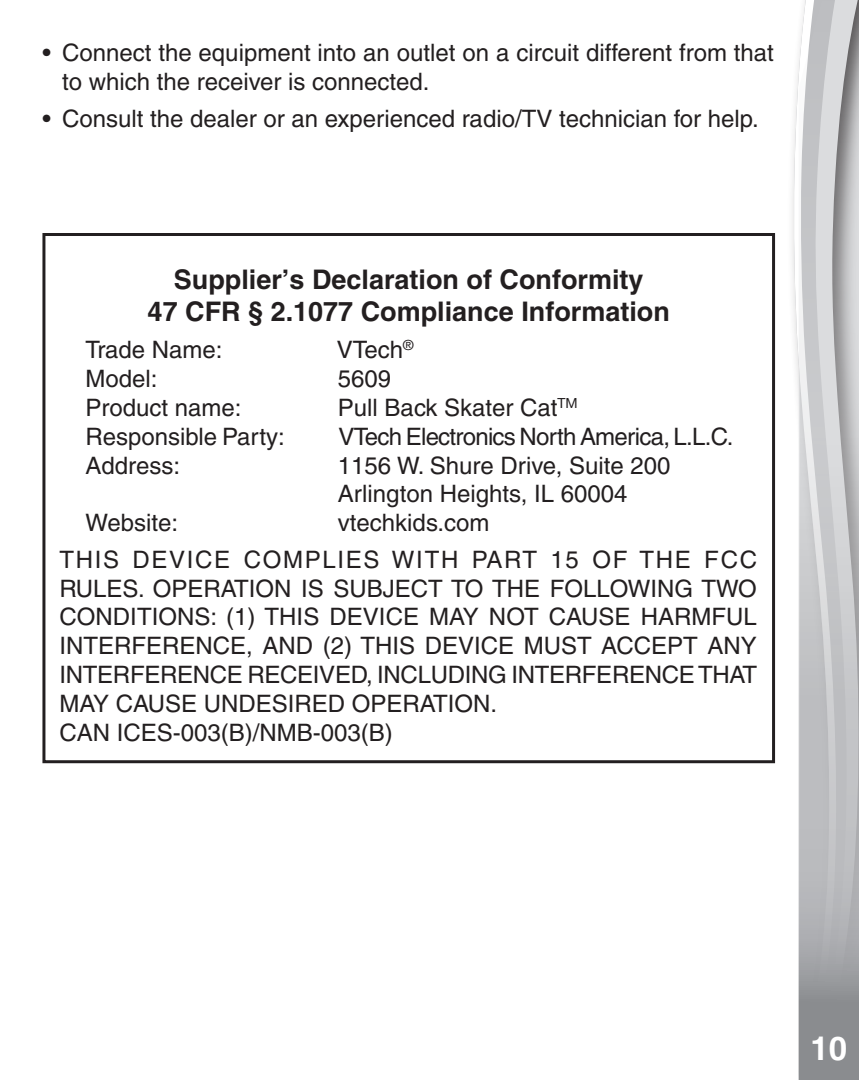
<style>
.page{position:relative;width:859px;height:1080px;background:#fff}
.page>*{position:absolute;margin:0;border:0;box-sizing:border-box;transform-origin:0 0}
.t1{font:700 33px "Helvetica";color:#fff}
.Body_text_1{font:700 27px "Helvetica";color:#231f20}
.Body_text_1-2{font:500 24px/28.8px "Helvetica";color:#231f20;text-align:justify}
.body{font:500 24px/28.8px "Helvetica";color:#231f20}
.Body_text_1-3{font:500 24px "Helvetica";letter-spacing:-.03em;color:#231f20}
</style>
<div class="page">
<svg style="left:793px;top:58px;width:6px;height:971px"></svg>
<svg style="left:799px;top:0;width:60px;height:1080px;background:#bebfc1"></svg>
<svg style="left:798px;top:1029px;width:1px;height:51px"></svg>
<div style="left:42px;top:233px;width:733px;height:530px;border:3px solid #231f20"></div>
<p class="body" style="left:62px;top:38px;width:713px;text-indent:-20px">• Connect the equipment into an outlet on a circuit different from that to which the receiver is connected.</p>
<p class="body" style="left:42px;top:104px;width:718px">• Consult the dealer or an experienced radio/TV technician for help.</p>
<p class="Body_text_1" style="left:174px;top:263px;width:471px">Supplier’s Declaration of Conformity</p>
<p class="Body_text_1" style="left:148px;top:295px;width:524px">47 CFR § 2.1077 Compliance Information</p>
<p class="Body_text_1-2" style="left:86px;top:336px;width:138px">Trade Name:</p>
<p class="Body_text_1-2" style="left:337px;top:336px;width:78px">VTech<sup>®</sup></p>
<p class="Body_text_1-2" style="left:86px;top:364px;width:74px">Model:</p>
<p class="Body_text_1-2" style="left:338px;top:364px;width:55px">5609</p>
<p class="Body_text_1-2" style="left:86px;top:393px;width:158px">Product name:</p>
<p class="Body_text_1-2" style="left:338px;top:393px;width:241px">Pull Back Skater Cat<sup>TM</sup></p>
<p class="Body_text_1-2" style="left:86px;top:422px;width:201px">Responsible Party:</p>
<p class="Body_text_1-3" style="left:338px;top:422px;width:396px">VTech Electronics North America, L.L.C.</p>
<p class="Body_text_1-2" style="left:86px;top:451px;width:96px">Address:</p>
<p class="Body_text_1-2" style="left:338px;top:451px;width:334px">1156 W. Shure Drive, Suite 200</p>
<p class="Body_text_1-2" style="left:338px;top:480px;width:291px">Arlington Heights, IL 60004</p>
<p class="Body_text_1-2" style="left:86px;top:508px;width:94px">Website:</p>
<p class="Body_text_1-2" style="left:338px;top:508px;width:153px">vtechkids.com</p>
<p class="Body_text_1-2" style="left:59px;top:545px;width:699px">THIS DEVICE COMPLIES WITH PART 15 OF THE FCC RULES. OPERATION IS SUBJECT TO THE FOLLOWING TWO CONDITIONS: (1) THIS DEVICE MAY NOT CAUSE HARMFUL INTERFERENCE, AND (2) THIS DEVICE MUST ACCEPT ANY INTERFERENCE RECEIVED, INCLUDING INTERFERENCE THAT MAY CAUSE UNDESIRED OPERATION.</p>
<p class="Body_text_1-2" style="left:59px;top:718px;width:335px">CAN ICES-003(B)/NMB-003(B)</p>
<h1 class="t1" style="left:813px;top:1021px;width:40px">10<sup>10</sup></h1>
<h1 class="t1" style="left:810px;top:1029px;width:38px">10</h1>
</div>
